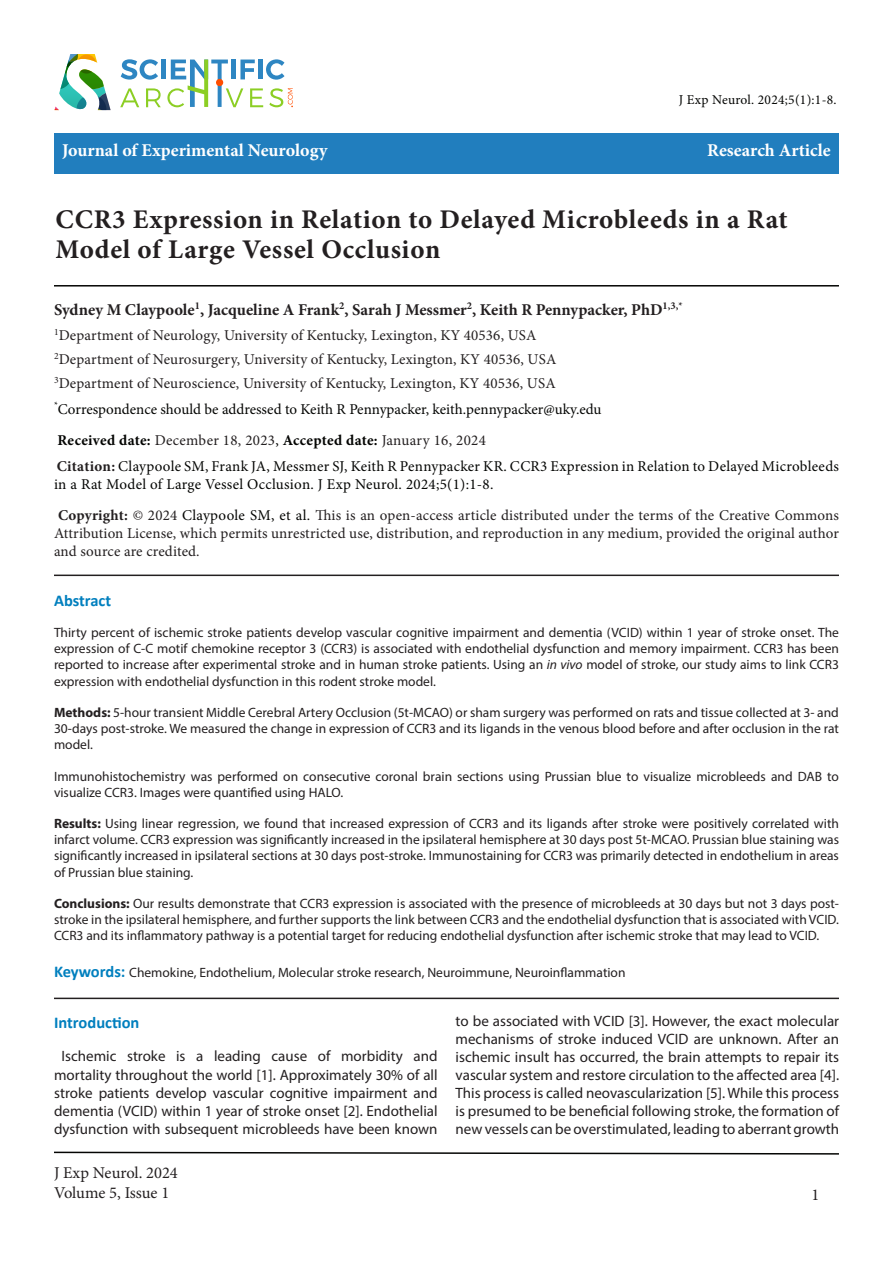
<style>
.page{position:relative;width:893px;height:1263px;background:#fff}
.page>*{position:absolute;margin:0;border:0;box-sizing:border-box;transform-origin:0 0}
.t1{font:700 27px/30px "Minion Pro";letter-spacing:.025em;color:#231f20}
.t2{font:700 18px "Minion Pro";color:#fff}
.t3{font:700 16.5px "Minion Pro";color:#231f20}
.t4{font:16.5px/19.8px "Minion Pro";letter-spacing:-.005em;color:#231f20}
.t5{font:700 16.5px "Calibri";color:#007fbe}
.Body_Text{font:15px/18px "Myriad Pro";color:#231f20;text-align:center}
.t6{font:15px/18px "Minion Pro";letter-spacing:.01em;color:#231f20;text-align:justify}
.t7{font:15px/18px "Minion Pro";letter-spacing:.01em;color:#040503}
.Body_Text-2{font:13.5px/16.2px "Myriad Pro";color:#231f20;text-align:justify}
.t8{font:13.5px "Minion Pro";letter-spacing:.02em;color:#040503}
.s1{font-weight:700;color:#040503}
.s2{color:#040503}
.s3{font-weight:700;color:#231f20}
.s4{font-weight:700}
.s5{font-style:italic}
.s6{font-family:"Calibri";font-weight:700;font-size:16.5px;color:#007fbe}
</style>
<div class="page">
<div style="left:54px;top:134px;width:785px;height:40px;background:#217ebe"></div>
<svg style="left:121px;top:59px;width:37px;height:21px"></svg>
<div style="left:161px;top:60px;width:5px;height:19px;background:#2e86c2"></div>
<svg style="left:120px;top:88px;width:19px;height:19px"></svg>
<svg style="left:146px;top:88px;width:15px;height:19px"></svg>
<svg style="left:167px;top:59px;width:126px;height:48px"></svg>
<svg style="left:54px;top:54px;width:57px;height:56px"></svg>
<svg style="left:54px;top:1151px;width:785px;height:4px"></svg>
<hr style="left:54px;top:285px;width:785px;height:2px;background:#040503">
<hr style="left:54px;top:998px;width:785px;height:1px;background:#231f20">
<hr style="left:54px;top:575px;width:785px;height:1px;background:#231f20">
<p class="t8" style="left:679px;top:90px;width:159px">J Exp Neurol. 2024;5(1):1-8.</p>
<h2 class="t2" style="left:62px;top:138px;width:267px">Journal of Experimental Neurology</h2>
<h2 class="t2" style="left:707px;top:138px;width:125px">Research Article</h2>
<p class="t1" style="left:56px;top:204px;width:734px">CCR3 Expression in Relation to Delayed Microbleeds in a Rat<br>Model of Large Vessel Occlusion</p>
<p class="t3" style="left:54px;top:298px;width:630px">Sydney M Claypoole<sup>1</sup>, Jacqueline A Frank<sup>2</sup>, Sarah J Messmer<sup>2</sup>, Keith R Pennypacker, PhD<sup>1,3,*</sup></p>
<p class="t6" style="left:54px;top:326px;width:484px"><sup>1</sup>Department of Neurology, University of Kentucky, Lexington, KY 40536, USA</p>
<p class="t6" style="left:54px;top:350px;width:504px"><sup>2</sup>Department of Neurosurgery, University of Kentucky, Lexington, KY 40536, USA</p>
<p class="t6" style="left:54px;top:374px;width:503px"><sup>3</sup>Department of Neuroscience, University of Kentucky, Lexington, KY 40536, USA</p>
<p class="t7" style="left:54px;top:400px;width:549px"><sup>*</sup>Correspondence should be addressed to Keith R Pennypacker, keith.pennypacker@uky.edu</p>
<p class="t6" style="left:58px;top:432px;width:430px"><span class="s1">Received date:</span> December 18, 2023<span class="s2">,</span> <span class="s1">Accepted date:</span> January 16, 2024</p>
<p class="t7" style="left:54px;top:457px;width:786px"><span class="s3">Citation:</span> Claypoole SM, Frank JA, Messmer SJ, Keith R Pennypacker KR. CCR3 Expression in Relation to Delayed Microbleeds in a Rat Model of Large Vessel Occlusion. J Exp Neurol. 2024;5(1):1-8.</p>
<p class="t6" style="left:54px;top:507px;width:786px"><span class="s4">Copyright:</span> © 2024 <span class="s2">Claypoole SM, et al.</span> This is an open-access article distributed under the terms of the Creative Commons Attribution License, which permits unrestricted use, distribution, and reproduction in any medium, provided the original author and source are credited.</p>
<p class="t5" style="left:54px;top:589px;width:59px">Abstract</p>
<p class="Body_Text-2" style="left:54px;top:624px;width:786px">Thirty percent of ischemic stroke patients develop vascular cognitive impairment and dementia (VCID) within 1 year of stroke onset. The expression of C-C motif chemokine receptor 3 (CCR3) is associated with endothelial dysfunction and memory impairment. CCR3 has been reported to increase after experimental stroke and in human stroke patients. Using an <span class="s5">in vivo</span> model of stroke, our study aims to link CCR3 expression with endothelial dysfunction in this rodent stroke model.</p>
<p class="Body_Text-2" style="left:54px;top:704px;width:786px"><span class="s4">Methods:</span> 5-hour transient Middle Cerebral Artery Occlusion (5t-MCAO) or sham surgery was performed on rats and tissue collected at 3- and 30-days post-stroke. We measured the change in expression of CCR3 and its ligands in the venous blood before and after occlusion in the rat model.</p>
<p class="Body_Text-2" style="left:54px;top:768px;width:786px">Immunohistochemistry was performed on consecutive coronal brain sections using Prussian blue to visualize microbleeds and DAB to visualize CCR3. Images were quantified using HALO.</p>
<p class="Body_Text-2" style="left:54px;top:815px;width:787px"><span class="s4">Results:</span> Using linear regression, we found that increased expression of CCR3 and its ligands after stroke were positively correlated with infarct volume. CCR3 expression was significantly increased in the ipsilateral hemisphere at 30 days post 5t-MCAO. Prussian blue staining was significantly increased in ipsilateral sections at 30 days post-stroke. Immunostaining for CCR3 was primarily detected in endothelium in areas of Prussian blue staining.</p>
<p class="Body_Text-2" style="left:54px;top:895px;width:787px"><span class="s4">Conclusions:</span> Our results demonstrate that CCR3 expression is associated with the presence of microbleeds at 30 days but not 3 days post&shy;stroke in the ipsilateral hemisphere, and further supports the link between CCR3 and the endothelial dysfunction that is associated with VCID.<br>CCR3 and its inflammatory pathway is a potential target for reducing endothelial dysfunction after ischemic stroke that may lead to VCID.</p>
<p class="Body_Text-2" style="left:54px;top:964px;width:573px"><span class="s6">Keywords:</span> Chemokine, Endothelium, Molecular stroke research, Neuroimmune, Neuroinflammation</p>
<p class="t5" style="left:54px;top:1011px;width:87px">Introduction</p>
<p class="Body_Text" style="left:54px;top:1047px;width:385px">Ischemic stroke is a leading cause of morbidity and mortality throughout the world [1]. Approximately 30% of all stroke patients develop vascular cognitive impairment and dementia (VCID) within 1 year of stroke onset [2]. Endothelial dysfunction with subsequent microbleeds have been known</p>
<p class="t4" style="left:54px;top:1163px;width:125px">J Exp Neurol. 2024<br>Volume 5, Issue 1</p>
<p class="Body_Text" style="left:456px;top:1012px;width:385px;text-align:justify">to be associated with VCID [3]. However, the exact molecular mechanisms of stroke induced VCID are unknown. After an ischemic insult has occurred, the brain attempts to repair its vascular system and restore circulation to the affected area [4].<br>This process is called neovascularization [5]. While this process is presumed to be beneficial following stroke, the formation of new vessels can be overstimulated, leading to aberrant growth</p>
<p class="t4" style="left:812px;top:1184px;width:9px">1</p>
</div>
